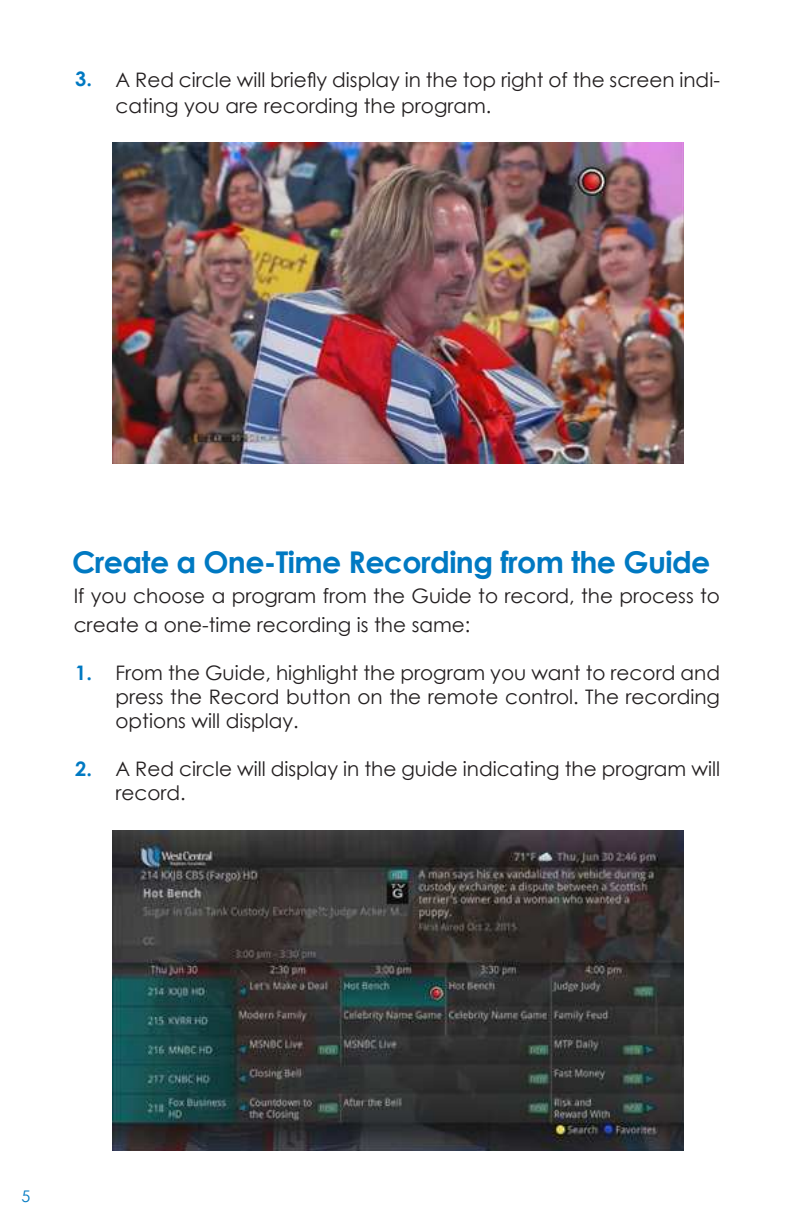
<style>
.page{position:relative;width:792px;height:1224px;background:#fff}
.page>*{position:absolute;margin:0;border:0;box-sizing:border-box;transform-origin:0 0}
.t1{font:700 30px "Century Gothic";letter-spacing:-.02em;color:#0079c2}
.t2{font:20px/24px "Century Gothic";color:#231f20}
.t3{font:700 20px "Century Gothic";color:#0079c2}
.t4{font:16px "Century Gothic";color:#0079c2}
</style>
<div class="page">
<img style="left:113px;top:143px;width:570px;height:320px">
<img style="left:113px;top:831px;width:570px;height:320px">
<p class="t3" style="left:75px;top:71px;width:18px">3.</p>
<p class="t2" style="left:116px;top:66px;width:606px;line-height:26.4px">A Red circle will briefly display in the top right of the screen indi&shy;cating you are recording the program.</p>
<h1 class="t1" style="left:72px;top:550px;width:640px">Create a One-Time Recording from the Guide</h1>
<p class="t2" style="left:74px;top:584px;width:648px;line-height:28.8px">If you choose a program from the Guide to record, the process to create a one-time recording is the same:</p>
<p class="t2" style="left:116px;top:663px;width:606px;text-align:justify">From the Guide, highlight the program you want to record and press the Record button on the remote control. The recording options will display.</p>
<p class="t2" style="left:116px;top:759px;width:606px">A Red circle will display in the guide indicating the program will record.</p>
<p class="t3" style="left:75px;top:665px;width:18px">1.</p>
<p class="t3" style="left:75px;top:761px;width:18px">2.</p>
<p class="t4" style="left:22px;top:1190px;width:10px">5</p>
</div>
